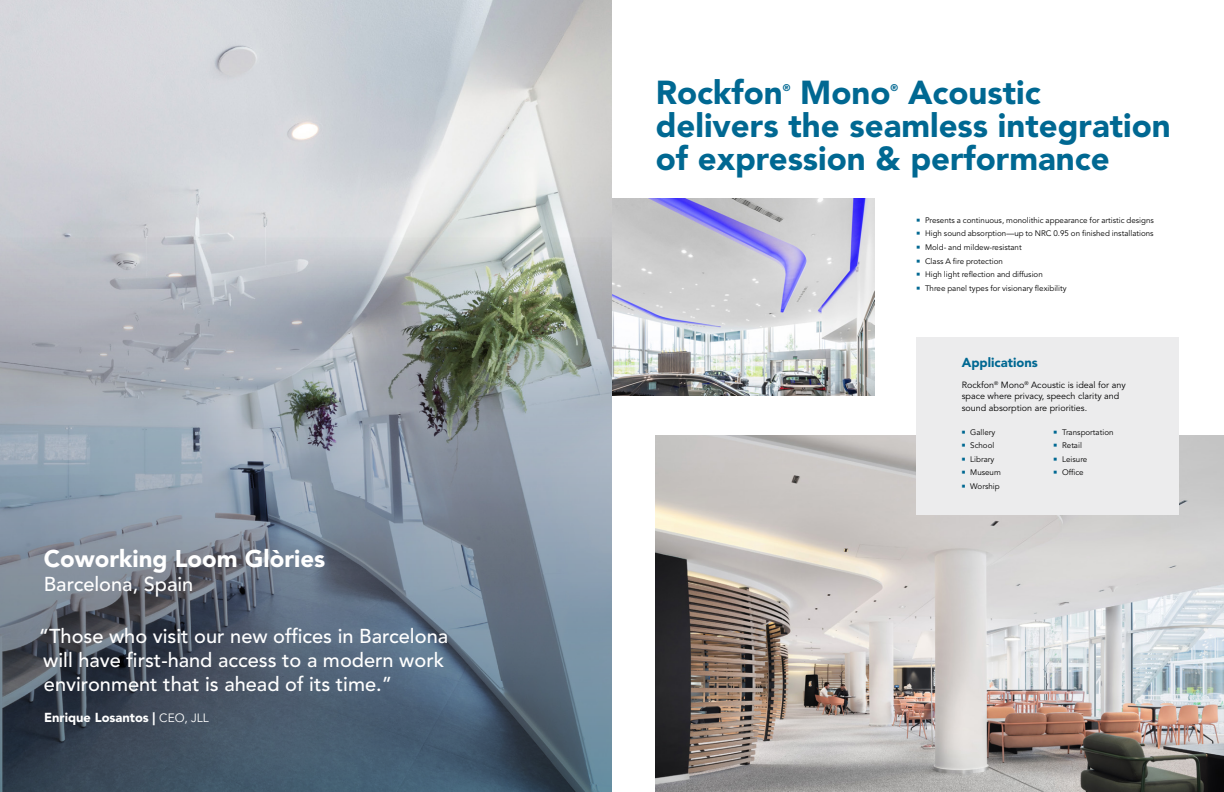
<style>
.page{position:relative;width:1224px;height:792px;background:#fff}
.page>*{position:absolute;margin:0;border:0;box-sizing:border-box;transform-origin:0 0}
.t1{font:900 33px/33px "Avenir LT Std";color:#006892}
.t2{font:900 24px "Avenir LT Std";color:#fff}
.t3{font:500 20px/24px "Avenir LT Std";color:#fff}
.t4{font:900 13px "Avenir LT Std";color:#fff}
.t5{font:900 13px "Avenir LT Std";color:#006892}
.t6{font:900 9.6px "Avenir LT Std";color:#006892}
.t7{font:9px/11.7px "Avenir LT Std";color:#000}
.t8{font:8px "Avenir LT Std";color:#000}
.s1{font-weight:400;font-size:12px}
.s2{color:#006892}
</style>
<div class="page">
<img style="left:656px;top:436px;width:568px;height:356px">
<img style="left:612px;top:198px;width:262px;height:198px">
<div style="left:916px;top:337px;width:263px;height:178px;background:#ececed"></div>
<img style="left:0;top:0;width:612px;height:238px">
<svg style="left:0;top:238px;width:612px;height:554px;background:#7c8894"></svg>
<h2 class="t2" style="left:44px;top:544px;width:283px">Coworking Loom Glòries</h2>
<h3 class="t3" style="left:44px;top:573px;width:151px">Barcelona, Spain</h3>
<h3 class="t3" style="left:39px;top:625px;width:411px">“Those who visit our new offices in Barcelona will have first-hand access to a modern work environment that is ahead of its time.”</h3>
<h3 class="t4" style="left:44px;top:709px;width:166px">Enrique Losantos | <span class="s1">CEO, JLL</span></h3>
<h1 class="t1" style="left:656px;top:76px;width:129px">Rockfon</h1>
<p class="t6" style="left:783px;top:82px;width:9px">®</p>
<h1 class="t1" style="left:800px;top:76px;width:92px">Mono</h1>
<p class="t6" style="left:891px;top:82px;width:9px">®</p>
<h1 class="t1" style="left:656px;top:76px;width:517px;text-indent:252px">Acoustic delivers the seamless integration of expression &amp; performance</h1>
<p class="t8" style="left:916px;top:215px;width:239px"><span class="s2">■</span> Presents a continuous, monolithic appearance for artistic designs</p>
<p class="t8" style="left:916px;top:229px;width:239px"><span class="s2">■</span> High sound absorption—up to NRC 0.95 on finished installations</p>
<p class="t8" style="left:916px;top:243px;width:107px"><span class="s2">■</span> Mold- and mildew-resistant</p>
<p class="t8" style="left:916px;top:256px;width:88px"><span class="s2">■</span> Class A fire protection</p>
<p class="t8" style="left:916px;top:270px;width:128px"><span class="s2">■</span> High light reflection and diffusion</p>
<p class="t8" style="left:916px;top:283px;width:152px"><span class="s2">■</span> Three panel types for visionary flexibility</p>
<h3 class="t5" style="left:962px;top:355px;width:78px">Applications</h3>
<p class="t7" style="left:962px;top:379px;width:166px">Rockfon<sup>®</sup> Mono<sup>®</sup> Acoustic is ideal for any space where privacy, speech clarity and sound absorption are priorities.</p>
<p class="t8" style="left:962px;top:427px;width:35px"><span class="s2">■</span> Gallery</p>
<p class="t8" style="left:962px;top:441px;width:34px"><span class="s2">■</span> School</p>
<p class="t8" style="left:962px;top:454px;width:34px"><span class="s2">■</span> Library</p>
<p class="t8" style="left:962px;top:468px;width:41px"><span class="s2">■</span> Museum</p>
<p class="t8" style="left:962px;top:482px;width:39px"><span class="s2">■</span> Worship</p>
<p class="t8" style="left:1054px;top:427px;width:61px"><span class="s2">■</span> Transportation</p>
<p class="t8" style="left:1054px;top:441px;width:30px"><span class="s2">■</span> Retail</p>
<p class="t8" style="left:1054px;top:454px;width:35px"><span class="s2">■</span> Leisure</p>
<p class="t8" style="left:1054px;top:468px;width:32px"><span class="s2">■</span> Office</p>
</div>
